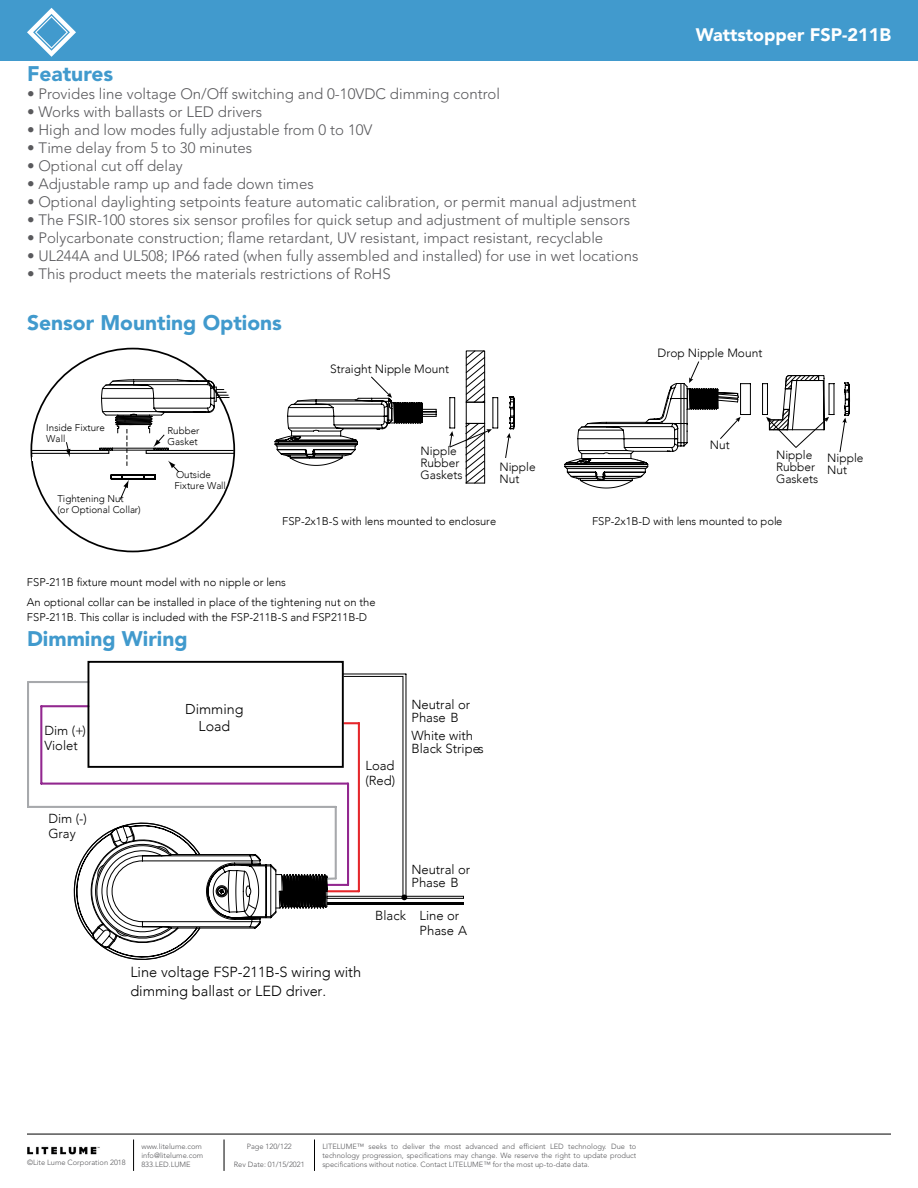
<style>
.page{position:relative;width:918px;height:1188px;background:#fff}
.page>*{position:absolute;margin:0;border:0;box-sizing:border-box;transform-origin:0 0}
.t1{font:900 21px "Avenir LT Std";color:#419acd}
.t2{font:900 18px "Avenir LT Std";color:#fff}
.t3{font:300 15px "Avenir LT Std";color:#59595c}
.t4{font:300 14.55px/18.8px "Avenir";color:#000}
.t5{font:300 14.25px "Avenir";color:#000}
.t6{font:300 13.05px/15.8px "Avenir";color:#000}
.t7{font:300 12px/12px "Avenir";color:#000}
.t8{font:300 11.1px/14.4px "Avenir";color:#000}
.t9{font:300 9.75px/11.1px "Avenir";color:#000}
.t10{font:300 7.5px/9px "Avenir LT Std";color:#59595c;text-align:justify}
</style>
<div class="page">
<div style="left:0;top:0;width:918px;height:60px;background:#419acd"></div>
<svg style="left:27px;top:8px;width:49px;height:49px"></svg>
<img style="left:27px;top:1146px;width:73px;height:9px">
<hr style="left:27px;top:1134px;width:864px;height:1px;background:#000">
<hr style="left:133px;top:1140px;width:1px;height:31px;background:#000">
<hr style="left:224px;top:1140px;width:1px;height:31px;background:#000">
<hr style="left:314px;top:1140px;width:1px;height:31px;background:#000">
<svg style="left:44px;top:347px;width:192px;height:206px"></svg>
<svg style="left:31px;top:379px;width:204px;height:122px"></svg>
<svg style="left:505px;top:396px;width:10px;height:62px"></svg>
<svg style="left:274px;top:376px;width:163px;height:90px"></svg>
<svg style="left:449px;top:350px;width:49px;height:134px"></svg>
<svg style="left:564px;top:361px;width:286px;height:128px"></svg>
<hr style="left:28px;top:681px;width:60px;height:2px;background:#a7a9ac">
<hr style="left:327px;top:902px;width:136px;height:2px;background:#000">
<div style="left:327px;top:896px;width:137px;height:3px;border:1px solid #000"></div>
<svg style="left:342px;top:673px;width:65px;height:227px"></svg>
<hr style="left:358px;top:723px;width:2px;height:168px;background:#e5272b">
<hr style="left:328px;top:890px;width:31px;height:2px;background:#e5272b">
<hr style="left:40px;top:706px;width:2px;height:78px;background:#92278f">
<hr style="left:347px;top:784px;width:2px;height:101px;background:#92278f">
<hr style="left:41px;top:783px;width:307px;height:2px;background:#92278f">
<hr style="left:327px;top:884px;width:21px;height:2px;background:#92278f">
<hr style="left:41px;top:705px;width:47px;height:2px;background:#92278f">
<hr style="left:27px;top:682px;width:2px;height:125px;background:#a7a9ac">
<hr style="left:335px;top:807px;width:2px;height:72px;background:#a7a9ac">
<hr style="left:28px;top:806px;width:308px;height:2px;background:#a7a9ac">
<div style="left:88px;top:661px;width:256px;height:107px;border:2px solid #000"></div>
<svg style="left:73px;top:814px;width:263px;height:146px"></svg>
<h1 class="t1" style="left:27px;top:61px;width:88px">Features</h1>
<p class="t3" style="left:27px;top:85px;width:475px">• Provides line voltage On/Off switching and 0-10VDC dimming control</p>
<p class="t3" style="left:27px;top:103px;width:237px">• Works with ballasts or LED drivers</p>
<p class="t3" style="left:27px;top:121px;width:347px">• High and low modes fully adjustable from 0 to 10V</p>
<p class="t3" style="left:27px;top:139px;width:227px">• Time delay from 5 to 30 minutes</p>
<p class="t3" style="left:27px;top:157px;width:157px">• Optional cut off delay</p>
<p class="t3" style="left:27px;top:175px;width:288px">• Adjustable ramp up and fade down times</p>
<p class="t3" style="left:27px;top:193px;width:611px">• Optional daylighting setpoints feature automatic calibration, or permit manual adjustment</p>
<p class="t3" style="left:27px;top:211px;width:605px">• The FSIR-100 stores six sensor profiles for quick setup and adjustment of multiple sensors</p>
<p class="t3" style="left:27px;top:229px;width:578px">• Polycarbonate construction; flame retardant, UV resistant, impact resistant, recyclable</p>
<p class="t3" style="left:27px;top:247px;width:613px">• UL244A and UL508; IP66 rated (when fully assembled and installed) for use in wet locations</p>
<p class="t3" style="left:27px;top:265px;width:365px">• This product meets the materials restrictions of RoHS</p>
<h1 class="t1" style="left:27px;top:310px;width:257px">Sensor Mounting Options</h1>
<p class="t9" style="left:46px;top:422px;width:60px">Inside Fixture<br>Wall</p>
<p class="t9" style="left:167px;top:426px;width:34px">Rubber<br>Gasket</p>
<p class="t9" style="left:175px;top:469px;width:53px">Outside<br>Fixture Wall</p>
<p class="t7" style="left:330px;top:363px;width:121px">Straight Nipple Mount</p>
<p class="t7" style="left:421px;top:445px;width:44px">Nipple<br>Rubber<br>Gaskets</p>
<p class="t7" style="left:499px;top:461px;width:38px">Nipple<br>Nut</p>
<p class="t2" style="left:696px;top:23px;width:197px">Wattstopper FSP-211B</p>
<p class="t7" style="left:658px;top:347px;width:106px">Drop Nipple Mount</p>
<p class="t7" style="left:710px;top:439px;width:21px">Nut</p>
<p class="t7" style="left:776px;top:449px;width:44px">Nipple<br>Rubber<br>Gaskets</p>
<p class="t7" style="left:827px;top:451px;width:38px">Nipple</p>
<p class="t7" style="left:827px;top:463px;width:21px">Nut</p>
<p class="t9" style="left:57px;top:493px;width:85px">Tightening Nut<br>(or Optional Collar)</p>
<p class="t8" style="left:282px;top:514px;width:216px">FSP-2x1B-S with lens mounted to enclosure</p>
<p class="t8" style="left:592px;top:514px;width:192px">FSP-2x1B-D with lens mounted to pole</p>
<p class="t8" style="left:27px;top:575px;width:261px">FSP-211B fixture mount model with no nipple or lens</p>
<p class="t8" style="left:27px;top:595px;width:350px">An optional collar can be installed in place of the tightening nut on the<br>FSP-211B. This collar is included with the FSP-211B-S and FSP211B-D</p>
<h1 class="t1" style="left:27px;top:626px;width:162px">Dimming Wiring</h1>
<p class="t6" style="left:44px;top:722px;width:43px">Dim (+)<br>Violet</p>
<p class="t6" style="left:48px;top:810px;width:40px">Dim (-)<br>Gray</p>
<p class="t5" style="left:185px;top:700px;width:60px">Dimming</p>
<p class="t5" style="left:199px;top:717px;width:33px">Load</p>
<p class="t6" style="left:365px;top:757px;width:31px">Load (Red)</p>
<p class="t6" style="left:412px;top:698px;width:60px;line-height:13px">Neutral or<br>Phase B</p>
<p class="t6" style="left:412px;top:729px;width:74px;line-height:13px">White with<br>Black Stripes</p>
<p class="t6" style="left:412px;top:863px;width:60px;line-height:13px">Neutral or<br>Phase B</p>
<p class="t6" style="left:420px;top:907px;width:49px;text-indent:-44px">Black Line or<br>Phase A</p>
<p class="t4" style="left:130px;top:963px;width:232px">Line voltage FSP-211B-S wiring with dimming ballast or LED driver.</p>
<p class="t10" style="left:141px;top:1142px;width:63px;text-align:left">www.litelume.com info@litelume.com<br>833.LED.LUME</p>
<p class="t10" style="left:247px;top:1142px;width:47px">Page 120/122</p>
<p class="t10" style="left:27px;top:1158px;width:100px">©Lite Lume Corporation 2018</p>
<p class="t10" style="left:234px;top:1160px;width:72px">Rev Date: 01/15/2021</p>
<p class="t10" style="left:322px;top:1142px;width:316px">LITELUME™ seeks to deliver the most advanced and efficient LED technology. Due to technology progression, specifications may change. We reserve the right to update product specifications without notice. Contact LITELUME™ for the most up-to-date data.</p>
</div>
